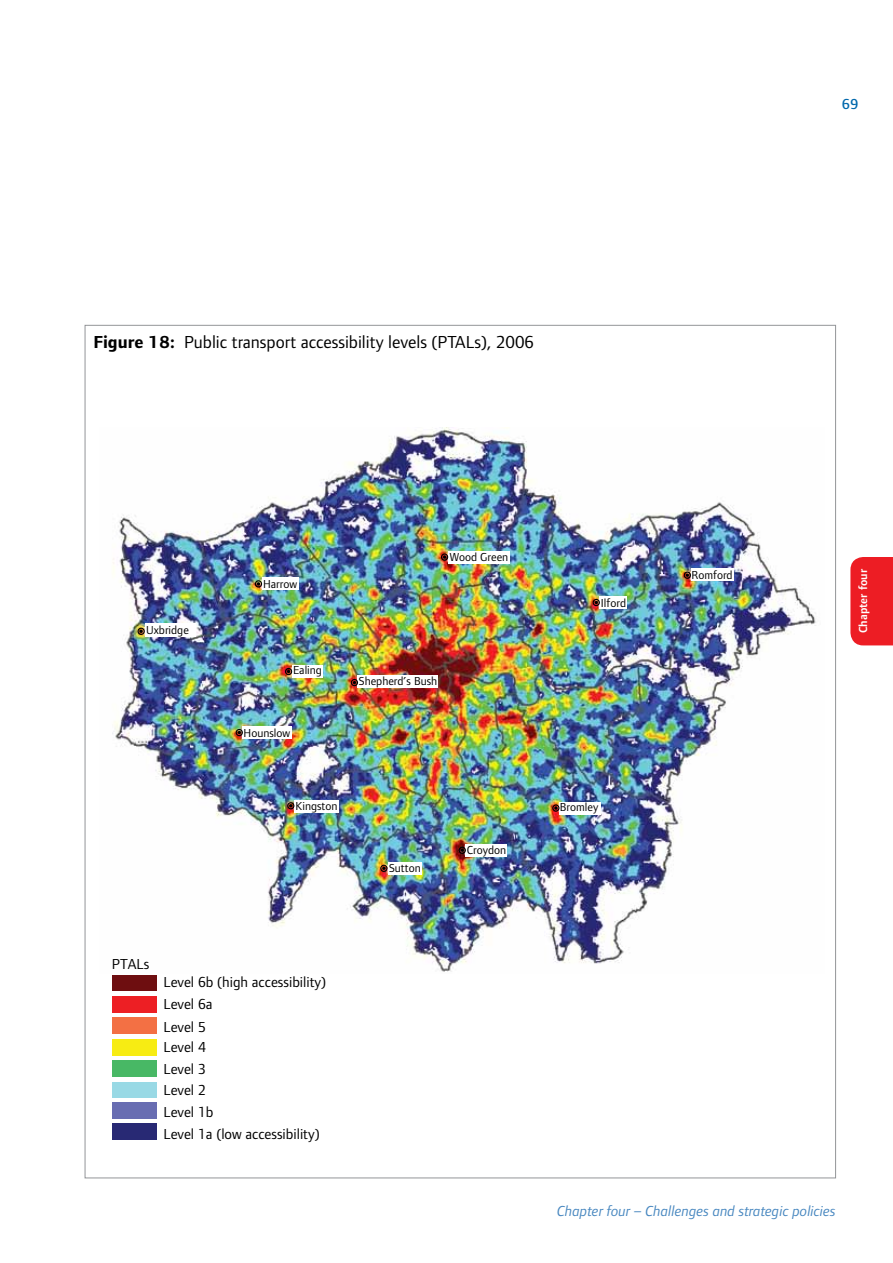
<style>
.page{position:relative;width:893px;height:1263px;background:#fff}
.page>*{position:absolute;margin:0;border:0;box-sizing:border-box;transform-origin:0 0}
.t1{font:18px "Foundry Form Sans";color:#000}
.t2{font:15px "Foundry Form Sans";color:#000}
.t3{font:italic 15px "Foundry Form Sans";color:#4686bf}
.t4{font:500 15px "Foundry Form Sans";color:#0068ac}
.t5{font:12px "Foundry Form Sans";color:#000}
.t6{font:600 12px "Foundry Form Sans";color:#fff}
.s1{font-weight:700}
</style>
<div class="page">
<div style="left:850px;top:557px;width:43px;height:88px;background:#ed1d24"></div>
<img style="left:112px;top:427px;width:704px;height:545px">
<div style="left:145px;top:624px;width:50px;height:13px;background:#fff"></div>
<div style="left:262px;top:577px;width:37px;height:13px;background:#fff"></div>
<div style="left:292px;top:665px;width:31px;height:13px;background:#fff"></div>
<div style="left:242px;top:726px;width:49px;height:13px;background:#fff"></div>
<div style="left:294px;top:800px;width:45px;height:12px;background:#fff"></div>
<div style="left:388px;top:862px;width:34px;height:13px;background:#fff"></div>
<div style="left:465px;top:844px;width:42px;height:13px;background:#fff"></div>
<div style="left:559px;top:802px;width:41px;height:13px;background:#fff"></div>
<div style="left:357px;top:675px;width:81px;height:13px;background:#fff"></div>
<div style="left:448px;top:551px;width:62px;height:12px;background:#fff"></div>
<div style="left:599px;top:596px;width:28px;height:13px;background:#fff"></div>
<div style="left:691px;top:568px;width:43px;height:13px;background:#fff"></div>
<svg style="left:596px;top:509px;width:33px;height:9px"></svg>
<svg style="left:138px;top:628px;width:7px;height:7px"></svg>
<svg style="left:255px;top:580px;width:7px;height:7px"></svg>
<svg style="left:441px;top:553px;width:7px;height:8px"></svg>
<svg style="left:285px;top:668px;width:7px;height:7px"></svg>
<svg style="left:236px;top:729px;width:7px;height:7px"></svg>
<svg style="left:287px;top:802px;width:7px;height:7px"></svg>
<svg style="left:351px;top:679px;width:7px;height:7px"></svg>
<svg style="left:459px;top:847px;width:7px;height:7px"></svg>
<svg style="left:380px;top:865px;width:7px;height:7px"></svg>
<svg style="left:552px;top:804px;width:7px;height:8px"></svg>
<svg style="left:684px;top:572px;width:7px;height:7px"></svg>
<svg style="left:593px;top:599px;width:7px;height:7px"></svg>
<div style="left:112px;top:1124px;width:45px;height:16px;background:#282974"></div>
<div style="left:112px;top:1102px;width:45px;height:17px;background:#686db2"></div>
<div style="left:112px;top:1081px;width:45px;height:16px;background:#99d9e5"></div>
<div style="left:112px;top:1060px;width:45px;height:16px;background:#48b865"></div>
<div style="left:112px;top:1039px;width:45px;height:16px;background:#f7ec13"></div>
<div style="left:112px;top:1018px;width:45px;height:16px;background:#f37044"></div>
<div style="left:112px;top:996px;width:45px;height:17px;background:#ed1f24"></div>
<div style="left:112px;top:975px;width:45px;height:16px;background:#6e0e10"></div>
<p class="t4" style="left:842px;top:95px;width:18px">69</p>
<p class="t1" style="left:94px;top:331px;width:442px"><span class="s1">Figure 18:</span> Public transport accessibility levels (PTALs), 2006</p>
<p class="t5" style="left:146px;top:623px;width:44px">Uxbridge</p>
<p class="t5" style="left:263px;top:576px;width:35px">Harrow</p>
<p class="t5" style="left:450px;top:550px;width:60px">Wood Green</p>
<p class="t5" style="left:293px;top:663px;width:30px">Ealing</p>
<p class="t5" style="left:244px;top:725px;width:48px">Hounslow</p>
<p class="t5" style="left:359px;top:674px;width:80px">Shepherd’s Bush</p>
<p class="t5" style="left:296px;top:799px;width:43px">Kingston</p>
<p class="t5" style="left:389px;top:861px;width:33px">Sutton</p>
<p class="t5" style="left:467px;top:842px;width:41px">Croydon</p>
<p class="t2" style="left:112px;top:955px;width:39px">PTALs</p>
<p class="t2" style="left:163px;top:973px;width:164px">Level 6b (high accessibility)</p>
<p class="t2" style="left:163px;top:995px;width:51px">Level 6a</p>
<p class="t2" style="left:163px;top:1018px;width:44px">Level 5</p>
<p class="t2" style="left:163px;top:1038px;width:44px">Level 4</p>
<p class="t2" style="left:163px;top:1060px;width:44px">Level 3</p>
<p class="t2" style="left:163px;top:1081px;width:44px">Level 2</p>
<p class="t2" style="left:163px;top:1103px;width:52px">Level 1b</p>
<p class="t2" style="left:163px;top:1125px;width:158px">Level 1a (low accessibility)</p>
<p class="t5" style="left:601px;top:596px;width:27px">Ilford</p>
<p class="t5" style="left:692px;top:568px;width:43px">Romford</p>
<p class="t5" style="left:560px;top:800px;width:40px">Bromley</p>
<p class="t6" style="left:856px;top:633px;width:66px;rotate:-90deg">Chapter four</p>
<p class="t3" style="left:557px;top:1202px;width:280px">Chapter four – Challenges and strategic policies</p>
</div>
